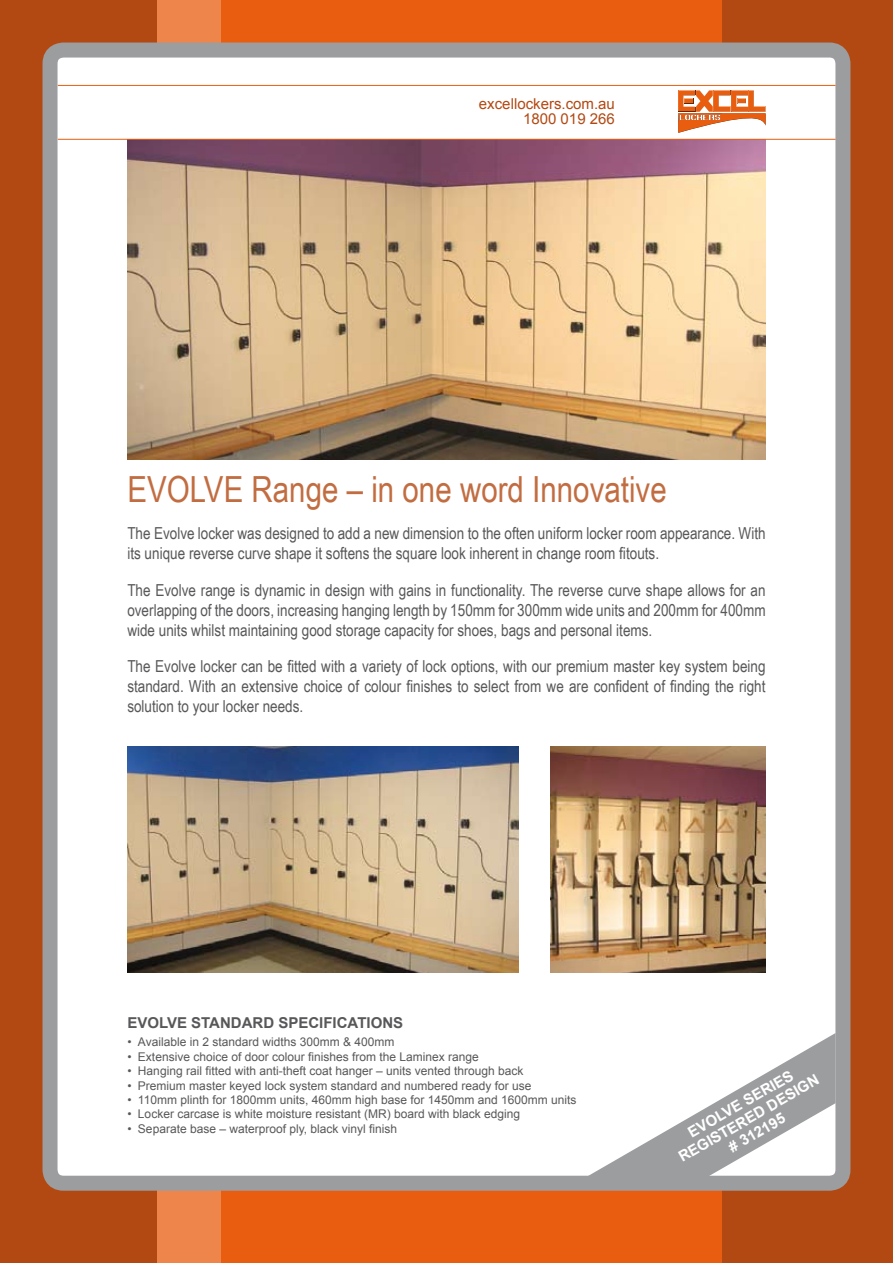
<style>
.page{position:relative;width:893px;height:1263px;background:#e95d10}
.page>*{position:absolute;margin:0;border:0;box-sizing:border-box;transform-origin:0 0}
.t1{font:36px "Arial Narrow";color:#c26d41}
.t2{font:16.5px/19.8px "Arial Narrow";color:#58585a;text-align:justify}
.t3{font:700 15px/16.5px "Arial";color:#fff;text-align:center}
.t4{font:15px/15px "Arial";color:#b34912;text-align:right}
.t5{font:700 15px "Arial";color:#58585a}
.t6{font:12px "Arial";color:#58585a}
</style>
<div class="page">
<div style="left:0;top:0;width:158px;height:1263px;background:#b34912"></div>
<div style="left:157px;top:0;width:64px;height:1263px;background:#ee864c"></div>
<div style="left:723px;top:0;width:170px;height:1263px;background:#b34912"></div>
<div style="left:50px;top:50px;width:793px;height:1133px;background:#fff;border-radius:14px"></div>
<div style="left:43px;top:43px;width:807px;height:1148px;border:15px solid #9c9d9f;border-radius:14px"></div>
<svg style="left:587px;top:1033px;width:249px;height:143px"></svg>
<img style="left:127px;top:747px;width:392px;height:225px">
<img style="left:551px;top:747px;width:215px;height:225px">
<img style="left:127px;top:140px;width:638px;height:319px">
<hr style="left:58px;top:139px;width:778px;height:1px;background:#e95d10">
<hr style="left:58px;top:85px;width:778px;height:1px;background:#e95d10">
<svg style="left:678px;top:90px;width:88px;height:43px"></svg>
<p class="t4" style="left:479px;top:97px;width:137px">excellockers.com.au<br>1800 019 266</p>
<h1 class="t1" style="left:127px;top:463px;width:541px">EVOLVE Range – in one word Innovative</h1>
<p class="t2" style="left:127px;top:523px;width:640px">The Evolve locker was designed to add a new dimension to the often uniform locker room appearance. With its unique reverse curve shape it softens the square look inherent in change room fitouts.</p>
<p class="t2" style="left:127px;top:580px;width:640px">The Evolve range is dynamic in design with gains in functionality. The reverse curve shape allows for an overlapping of the doors, increasing hanging length by 150mm for 300mm wide units and 200mm for 400mm wide units whilst maintaining good storage capacity for shoes, bags and personal items.</p>
<p class="t2" style="left:127px;top:656px;width:640px">The Evolve locker can be fitted with a variety of lock options, with our premium master key system being standard. With an extensive choice of colour finishes to select from we are confident of finding the right solution to your locker needs.</p>
<p class="t5" style="left:127px;top:1012px;width:276px">EVOLVE STANDARD SPEC IFICATIO NS</p>
<p class="t6" style="left:127px;top:1034px;width:269px">• Available in 2 standard widths 300mm &amp; 400mm</p>
<p class="t6" style="left:127px;top:1049px;width:353px">• Extensive choice of door colour finishes from the Laminex range</p>
<p class="t6" style="left:127px;top:1063px;width:398px">• Hanging rail fitted with anti-theft coat hanger – units vented through back</p>
<p class="t6" style="left:127px;top:1077px;width:406px">• Premium master keyed lock system standard and numbered ready for use</p>
<p class="t6" style="left:127px;top:1092px;width:451px">• 110mm plinth for 1800mm units, 460mm high base for 1450mm and 1600mm units</p>
<p class="t6" style="left:127px;top:1106px;width:394px">• Locker carcase is white moisture resistant (MR) board with black edging</p>
<p class="t6" style="left:127px;top:1121px;width:271px">• Separate base – waterproof ply, black vinyl finish</p>
<p class="t3" style="left:668px;top:1137px;width:161px;rotate:-30deg">EVOL VE SERIES<br>REGISTERED DESIGN # 312195</p>
</div>
